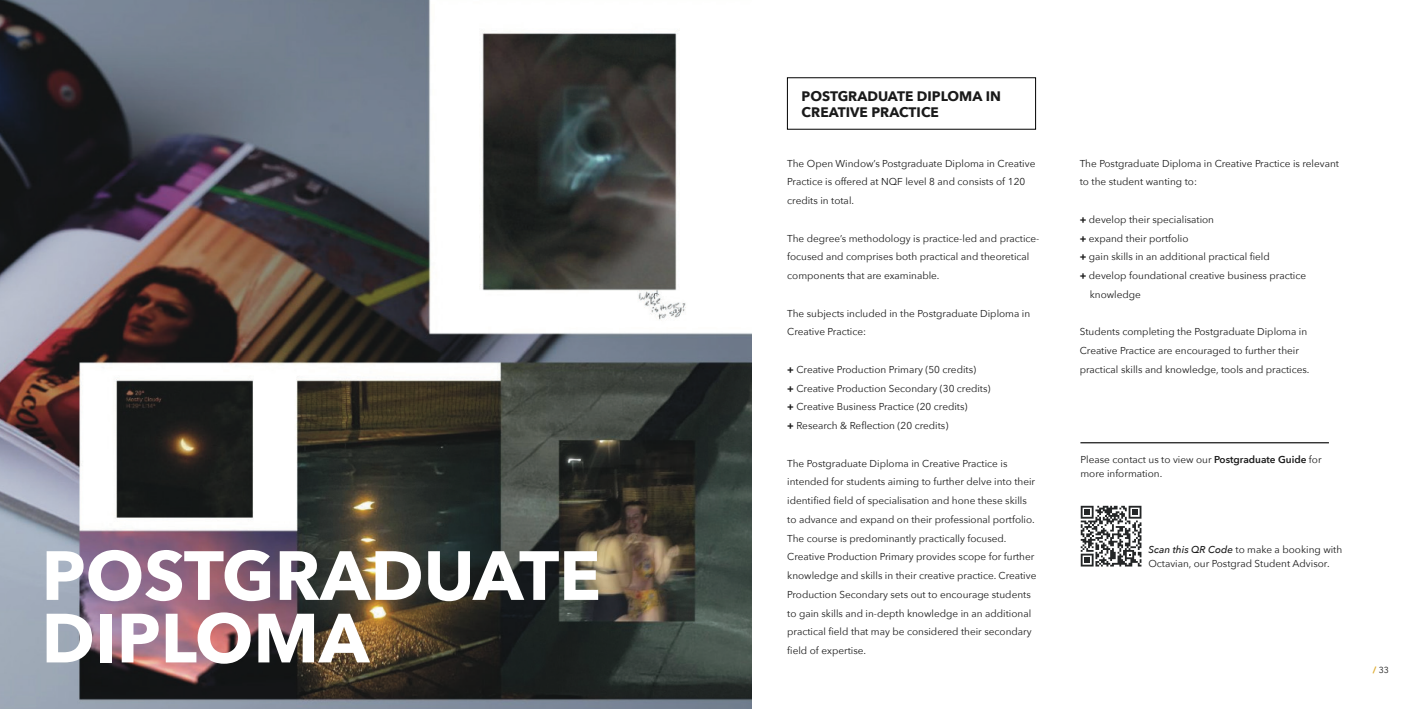
<style>
.page{position:relative;width:1418px;height:709px;background:#fff}
.page>*{position:absolute;margin:0;border:0;box-sizing:border-box;transform-origin:0 0}
.t1{font:700 68.75px "Avenir Next";color:#fff}
.Body_Copy_-_Prospectus{font:700 13.75px/15.8px "Avenir Next";color:#1a1a1a}
.Body_Copy_-_Prospectus-2{font:10px/18.8px "Avenir Next";color:#1a1a1a}
.t2{font:8.75px "Avenir Next";color:#1a1a1a}
.s1{font-weight:700}
.s2{font-weight:600}
.s3{font-weight:500;font-style:italic}
.s4{font-weight:700;color:#dfac32}
</style>
<div class="page">
<hr style="left:1080px;top:442px;width:248px;height:1px;background:#1a1a1a">
<img style="left:0;top:0;width:751px;height:709px">
<svg style="left:1080px;top:506px;width:61px;height:60px"></svg>
<p class="t1" style="left:42px;top:516px;width:561px">POSTGRADUATE</p>
<p class="t1" style="left:42px;top:579px;width:329px">DIPLOMA</p>
<p class="Body_Copy_-_Prospectus" style="left:801px;top:88px;width:201px">POSTGRADUATE DIPLOMA IN<br>CREATIVE PRACTICE</p>
<p class="Body_Copy_-_Prospectus-2" style="left:787px;top:153px;width:250px">The Open Window’s Postgraduate Diploma in Creative<br>Practice is offered at NQF level 8 and consists of 120 credits in total.</p>
<p class="Body_Copy_-_Prospectus-2" style="left:787px;top:228px;width:254px">The degree’s methodology is practice-led and practice&shy;focused and comprises both practical and theoretical components that are examinable.</p>
<p class="Body_Copy_-_Prospectus-2" style="left:787px;top:303px;width:244px">The subjects included in the Postgraduate Diploma in<br>Creative Practice:</p>
<p class="Body_Copy_-_Prospectus-2" style="left:787px;top:359px;width:190px"><span class="s1">+</span> Creative Production Primary (50 credits)</p>
<p class="Body_Copy_-_Prospectus-2" style="left:787px;top:378px;width:205px"><span class="s1">+</span> Creative Production Secondary (30 credits)</p>
<p class="Body_Copy_-_Prospectus-2" style="left:787px;top:397px;width:182px"><span class="s1">+</span> Creative Business Practice (20 credits)</p>
<p class="Body_Copy_-_Prospectus-2" style="left:787px;top:416px;width:163px"><span class="s1">+</span> Research &amp; Reflection (20 credits)</p>
<p class="Body_Copy_-_Prospectus-2" style="left:787px;top:453px;width:251px">The Postgraduate Diploma in Creative Practice is intended for students aiming to further delve into their identified field of specialisation and hone these skills to advance and expand on their professional portfolio.<br>The course is predominantly practically focused.<br>Creative Production Primary provides scope for further knowledge and skills in their creative practice. Creative Production Secondary sets out to encourage students to gain skills and in-depth knowledge in an additional practical field that may be considered their secondary field of expertise.</p>
<p class="Body_Copy_-_Prospectus-2" style="left:1079px;top:153px;width:261px">The Postgraduate Diploma in Creative Practice is relevant to the student wanting to:</p>
<p class="Body_Copy_-_Prospectus-2" style="left:1079px;top:209px;width:136px"><span class="s1">+</span> develop their specialisation</p>
<p class="Body_Copy_-_Prospectus-2" style="left:1079px;top:228px;width:110px"><span class="s1">+</span> expand their portfolio</p>
<p class="Body_Copy_-_Prospectus-2" style="left:1079px;top:247px;width:191px"><span class="s1">+</span> gain skills in an additional practical field</p>
<p class="Body_Copy_-_Prospectus-2" style="left:1089px;top:266px;width:218px;text-indent:-10px"><span class="s1">+</span> develop foundational creative business practice knowledge</p>
<p class="Body_Copy_-_Prospectus-2" style="left:1079px;top:322px;width:231px">Students completing the Postgraduate Diploma in<br>Creative Practice are encouraged to further their practical skills and knowledge, tools and practices.</p>
<p class="Body_Copy_-_Prospectus-2" style="left:1080px;top:452px;width:243px;line-height:13.8px">Please contact us to view our <span class="s2">Postgraduate Guide</span> for more information.</p>
<p class="Body_Copy_-_Prospectus-2" style="left:1148px;top:539px;width:195px"><span class="s3">Scan this QR Code</span> to make a booking with</p>
<p class="Body_Copy_-_Prospectus-2" style="left:1148px;top:553px;width:183px">Octavian, our Postgrad Student Advisor.</p>
<p class="t2" style="left:1372px;top:662px;width:17px"><span class="s4">/</span> 33</p>
</div>
